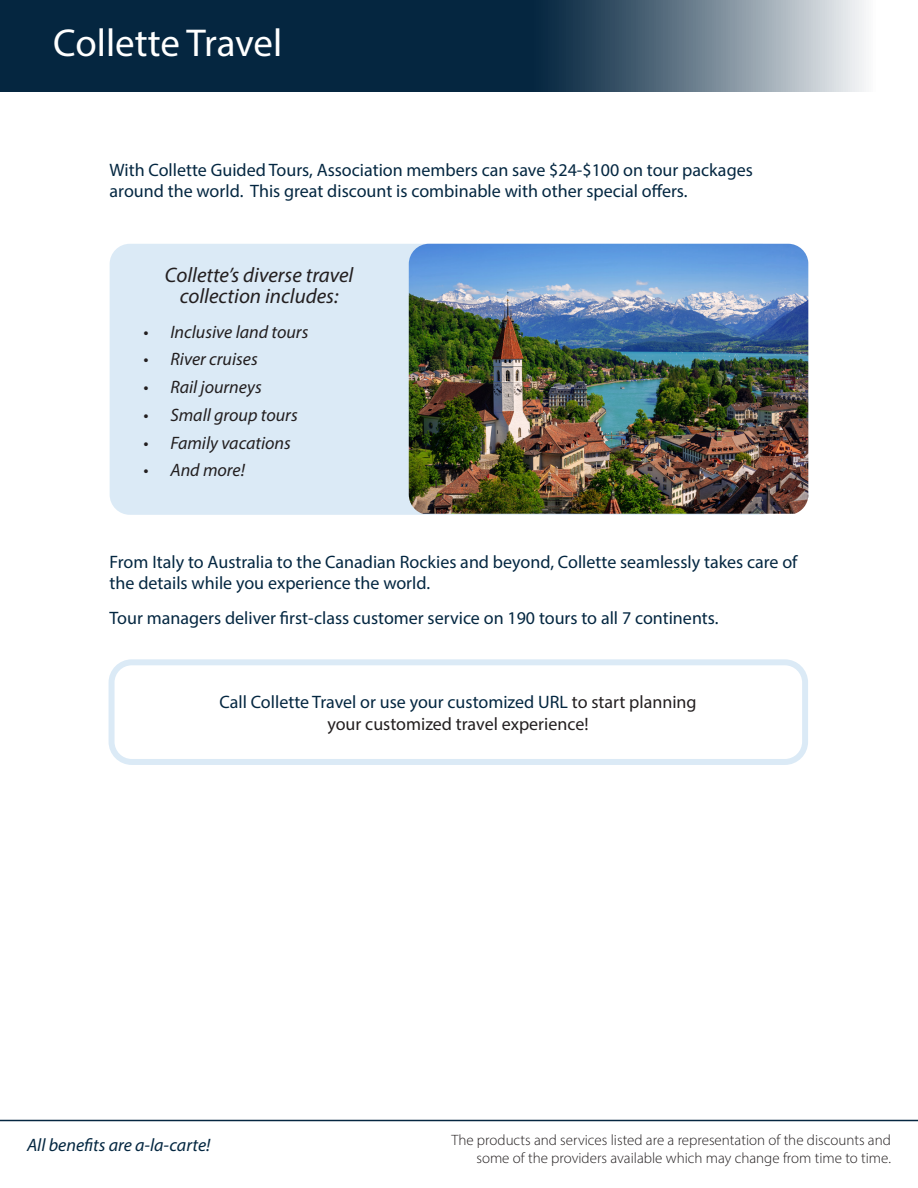
<style>
.page{position:relative;width:918px;height:1188px;background:#fff}
.page>*{position:absolute;margin:0;border:0;box-sizing:border-box;transform-origin:0 0}
.Benefit_Header{font:39px "Myriad Pro";color:#fff}
.Heartland_Body{font:italic 21px/21px "Myriad Pro";color:#231f20;text-align:center}
.Heartland_Body-2{font:18px/21px "Myriad Pro";color:#042741}
.t1{font:italic 18px "Myriad Pro";color:#231f20}
.Heartland_Body-3{font:18px "Myriad Pro";color:#231f20}
.t2{font:italic 18px "Myriad Pro";color:#042741}
.t3{font:300 15px/18px "Myriad Pro";color:#231f20;text-align:right}
.s1{color:#231f20}
</style>
<div class="page">
<hr style="left:0;top:1120px;width:918px;height:1px;background:#052640">
<svg style="left:0;top:0;width:866px;height:92px;background:#2f4a60"></svg>
<div style="left:110px;top:244px;width:671px;height:271px;background:#dbeaf6;border-radius:20px"></div>
<img style="left:409px;top:244px;width:399px;height:270px">
<div style="left:109px;top:659px;width:699px;height:106px;border:6px solid #6eaadc;border-radius:20px"></div>
<p class="Benefit_Header" style="left:53px;top:19px;width:231px">Collette Travel</p>
<p class="Heartland_Body-2" style="left:110px;top:159px;width:645px">With Collette Guided Tours, Association members can save $24-$100 on tour packages around the world. This great discount is combinable with other special offers.</p>
<p class="Heartland_Body" style="left:165px;top:264px;width:190px">Collette’s diverse travel collection includes:</p>
<p class="t1" style="left:143px;top:321px;width:167px">• Inclusive land tours</p>
<p class="t1" style="left:143px;top:348px;width:116px">• River cruises</p>
<p class="t1" style="left:143px;top:376px;width:120px">• Rail journeys</p>
<p class="t1" style="left:143px;top:404px;width:156px">• Small group tours</p>
<p class="t1" style="left:143px;top:432px;width:149px">• Family vacations</p>
<p class="t1" style="left:143px;top:459px;width:103px">• And more!</p>
<p class="Heartland_Body-2" style="left:110px;top:551px;width:689px">From Italy to Australia to the Canadian Rockies and beyond, Collette seamlessly takes care of the details while you experience the world.</p>
<p class="Heartland_Body-2" style="left:110px;top:607px;width:610px">Tour managers deliver first-class customer service on 190 tours to all 7 continents.</p>
<p class="Heartland_Body-2" style="left:219px;top:691px;width:479px">Call Collette Travel or use your customized URL <span class="s1">to start planning</span></p>
<p class="Heartland_Body-3" style="left:327px;top:713px;width:263px">your customized travel experience!</p>
<p class="t2" style="left:27px;top:1134px;width:185px">All benefits are a-la-carte!</p>
<p class="t3" style="left:451px;top:1131px;width:441px">The products and services listed are a representation of the discounts and some of the providers available which may change from time to time.</p>
</div>
